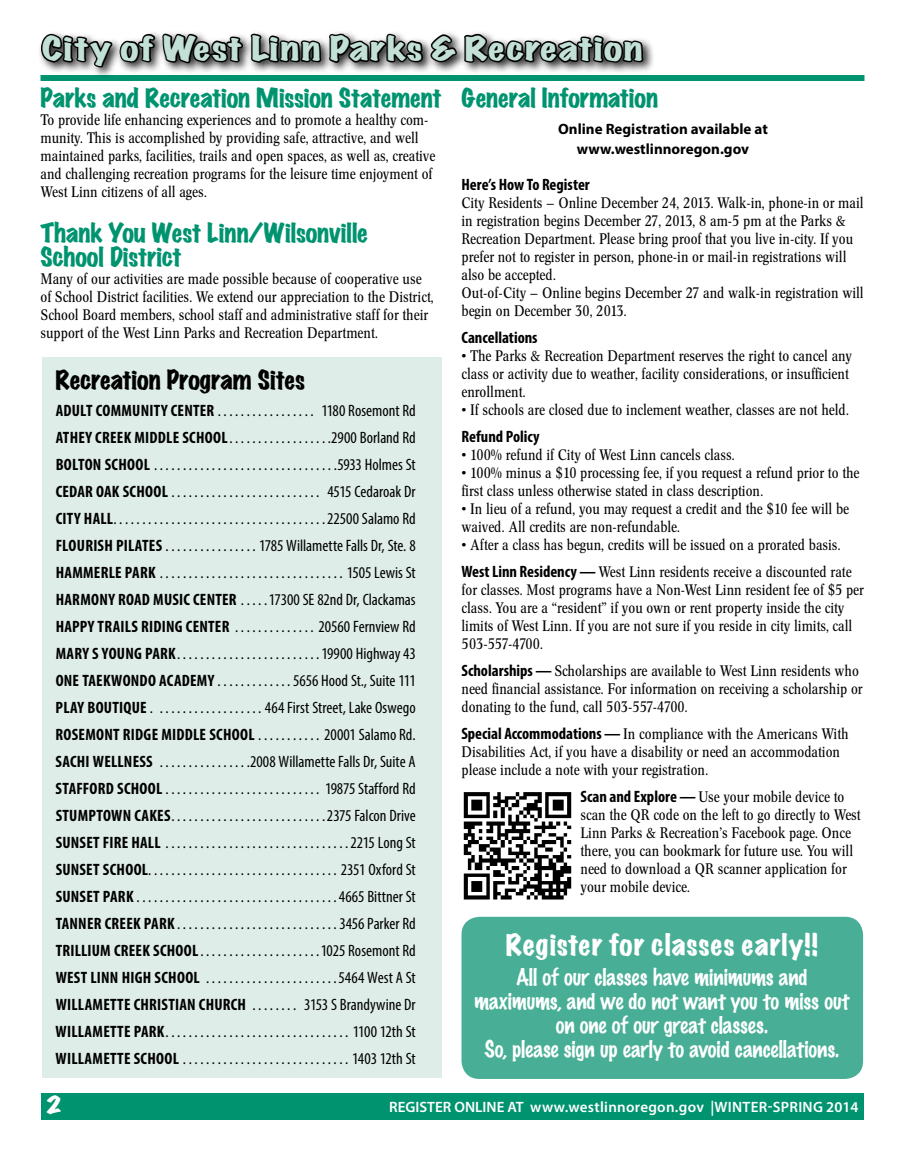
<style>
.page{position:relative;width:905px;height:1161px;background:#fff}
.page>*{position:absolute;margin:0;border:0;box-sizing:border-box;transform-origin:0 0}
.t1{font:expanded 30px "Marker Felt";letter-spacing:.03em;color:#c3e0d7;scale:1.25 1}
.t2{font:expanded 27px "Marker Felt";letter-spacing:.035em;color:#fff}
.t3{font:expanded 24px/24px "Marker Felt";letter-spacing:-.005em;color:#00936f}
.t4{font:expanded 24px "Marker Felt";letter-spacing:-.005em;color:#000}
.t5{font:100 21px/24px "Marker Felt";letter-spacing:-.005em;color:#fff;text-align:center}
.t6{font:expanded 21px "Marker Felt";color:#fff;scale:1.25 1}
.t7{font:condensed 16.5px/27px "Myriad Pro";color:#000;text-align:justify}
.t8{font:700 condensed 16.5px "Myriad Pro";color:#000}
.t9{font:condensed 15px/18px "Concorde BE";color:#000}
.t10{font:600 15px "Myriad Pro";letter-spacing:.02em;color:#fff}
.t11{font:700 15px/19.5px "Myriad Pro";color:#000;text-align:center}
.s1{font-weight:700}
.s2{font-family:"Myriad Pro";font-weight:700;font-size:16.5px}
</style>
<div class="page">
<div style="left:40px;top:75px;width:824px;height:6px;background:#00936f"></div>
<div style="left:41px;top:1093px;width:822px;height:27px;background:#00936f"></div>
<svg style="left:39px;top:32px;width:606px;height:49px"></svg>
<div style="left:42px;top:357px;width:400px;height:720px;background:#deede8"></div>
<div style="left:461px;top:917px;width:402px;height:162px;background:#48af96;border-radius:18px"></div>
<img style="left:463px;top:792px;width:109px;height:108px">
<h1 class="t1" style="left:42px;top:25px;width:482px">City of West Linn Parks &amp; Recreation</h1>
<h3 class="t3" style="left:40px;top:86px;width:403px">Parks and Recreation Mission Statement</h3>
<p class="t9" style="left:40px;top:111px;width:396px">To provide life enhancing experiences and to promote a healthy com&shy;munity. This is accomplished by providing safe, attractive, and well maintained parks, facilities, trails and open spaces, as well as, creative and challenging recreation programs for the leisure time enjoyment of West Linn citizens of all ages.</p>
<h3 class="t3" style="left:40px;top:221px;width:329px">Thank You West Linn/Wilsonville<br>School District</h3>
<p class="t9" style="left:40px;top:270px;width:394px">Many of our activities are made possible because of cooperative use of School District facilities. We extend our appreciation to the District, School Board members, school staff and administrative staff for their support of the West Linn Parks and Recreation Department.</p>
<h3 class="t4" style="left:56px;top:361px;width:251px">Recreation Program Sites</h3>
<p class="t7" style="left:56px;top:397px;width:361px"><span class="s1">ADULT COMMUNITY CENTER</span> . . . . . . . . . . . . . . . . . 1180 Rosemont Rd <span class="s1">ATHEY CREEK MIDDLE SCHOOL</span> . . . . . . . . . . . . . . . . . 2900 Borland Rd <span class="s1">BOLTON SCHOOL</span> . . . . . . . . . . . . . . . . . . . . . . . . . . . . . . . 5933 Holmes St <span class="s1">CEDAR OAK SCHOOL</span> . . . . . . . . . . . . . . . . . . . . . . . . . . 4515 Cedaroak Dr <span class="s1">CITY HALL</span> . . . . . . . . . . . . . . . . . . . . . . . . . . . . . . . . . . . . 22500 Salamo Rd <span class="s1">FLOURISH PILATES</span> . . . . . . . . . . . . . . . . 1785 Willamette Falls Dr, Ste. 8<br><span class="s1">HAMMERLE PARK</span> . . . . . . . . . . . . . . . . . . . . . . . . . . . . . . . . 1505 Lewis St <span class="s1">HARMONY ROAD MUSIC CENTER</span> . . . . 17300 SE 82nd Dr, Clackamas <span class="s1">HAPPY TRAILS RIDING CENTER</span> . . . . . . . . . . . . . . 20560 Fernview Rd <span class="s1">MARY S YOUNG PARK</span> . . . . . . . . . . . . . . . . . . . . . . . . 19900 Highway 43<br><span class="s1">ONE TAEKWONDO ACADEMY</span> . . . . . . . . . . . . .5656 Hood St., Suite 111<br><span class="s1">PLAY BOUTIQUE</span> . . . . . . . . . . . . . . . . . . 464 First Street, Lake Oswego <span class="s1">ROSEMONT RIDGE MIDDLE SCHOOL</span> . . . . . . . . . . . 20001 Salamo Rd.<br><span class="s1">SACHI WELLNESS</span> . . . . . . . . . . . . . . . 2008 Willamette Falls Dr, Suite A <span class="s1">STAFFORD SCHOOL</span> . . . . . . . . . . . . . . . . . . . . . . . . . . . 19875 Stafford Rd <span class="s1">STUMPTOWN CAKES</span> . . . . . . . . . . . . . . . . . . . . . . . . . . 2375 Falcon Drive <span class="s1">SUNSET FIRE HALL</span> . . . . . . . . . . . . . . . . . . . . . . . . . . . . . . . 2215 Long St <span class="s1">SUNSET SCHOOL</span>.................................2351 Oxford St <span class="s1">SUNSET PARK</span> ...................................4665 Bittner St <span class="s1">TANNER CREEK PARK</span> . . . . . . . . . . . . . . . . . . . . . . . . . . . .3456 Parker Rd <span class="s1">TRILLIUM CREEK SCHOOL</span> . . . . . . . . . . . . . . . . . . . . 1025 Rosemont Rd <span class="s1">WEST LINN HIGH SCHOOL</span> . . . . . . . . . . . . . . . . . . . . . . 5464 West A St <span class="s1">WILLAMETTE CHRISTIAN CHURCH</span> . . . . . . . . 3153 S Brandywine Dr <span class="s1">WILLAMETTE PARK</span> . . . . . . . . . . . . . . . . . . . . . . . . . . . . . . . . 1100 12th St <span class="s1">WILLAMETTE SCHOOL</span> . . . . . . . . . . . . . . . . . . . . . . . . . . . . . 1403 12th St</p>
<h3 class="t3" style="left:461px;top:86px;width:198px">General Information</h3>
<p class="t11" style="left:558px;top:119px;width:211px">Online Registration available at www.westlinnoregon.gov</p>
<p class="t8" style="left:461px;top:174px;width:130px">Here’s How To Register</p>
<p class="t9" style="left:461px;top:194px;width:403px">City Residents — Online December 24, 2013. Walk-in, phone-in or mail in registration begins December 27, 2013, 8 am-5 pm at the Parks &amp; Recreation Department. Please bring proof that you live in-city. If you prefer not to register in person, phone-in or mail-in registrations will also be accepted.<br>Out-of-City — Online begins December 27 and walk-in registration will begin on December 30, 2013.</p>
<p class="t8" style="left:461px;top:327px;width:78px">Cancellations</p>
<p class="t9" style="left:461px;top:347px;width:392px">• The Parks &amp; Recreation Department reserves the right to cancel any class or activity due to weather, facility considerations, or insufficient enrollment.</p>
<p class="t9" style="left:461px;top:401px;width:389px">• If schools are closed due to inclement weather, classes are not held.</p>
<p class="t8" style="left:461px;top:426px;width:80px">Refund Policy</p>
<p class="t9" style="left:461px;top:446px;width:275px">• 100% refund if City of West Linn cancels class.</p>
<p class="t9" style="left:461px;top:464px;width:399px">• 100% minus a $10 processing fee, if you request a refund prior to the first class unless otherwise stated in class description.</p>
<p class="t9" style="left:461px;top:500px;width:389px">• In lieu of a refund, you may request a credit and the $10 fee will be waived. All credits are non-refundable.</p>
<p class="t9" style="left:461px;top:531px;width:391px;line-height:27px">• After a class has begun, credits will be issued on a prorated basis.<br><span class="s2">West Linn Residency —</span> West Linn residents receive a discounted rate</p>
<p class="t9" style="left:461px;top:581px;width:404px">for classes. Most programs have a Non-West Linn resident fee of $5 per class. You are a “resident” if you own or rent property inside the city limits of West Linn. If you are not sure if you reside in city limits, call 503-557-4700.</p>
<p class="t9" style="left:461px;top:662px;width:402px"><span class="s2">Scholarships —</span> Scholarships are available to West Linn residents who need financial assistance. For information on receiving a scholarship or donating to the fund, call 503-557-4700.</p>
<p class="t9" style="left:461px;top:725px;width:388px"><span class="s2">Special Accommodations —</span> In compliance with the Americans With<br>Disabilities Act, if you have a disability or need an accommodation please include a note with your registration.</p>
<p class="t9" style="left:580px;top:788px;width:282px"><span class="s2">Scan and Explore —</span> Use your mobile device to scan the QR code on the left to go directly to West Linn Parks &amp; Recreation’s Facebook page. Once there, you can bookmark for future use. You will need to download a QR scanner application for your mobile device.</p>
<h2 class="t2" style="left:506px;top:923px;width:313px">Register for classes early!!</h2>
<h3 class="t5" style="left:474px;top:965px;width:377px">All of our classes have minimums and maximums, and we do not want you to miss out on one of our great classes.<br>So, please sign up early to avoid cancellations.</h3>
<h3 class="t6" style="left:45px;top:1089px;width:15px">2</h3>
<p class="t10" style="left:389px;top:1097px;width:471px">REGISTER ONLINE AT www.westlinnoregon.gov |WINTER-SPRING 2014</p>
</div>
